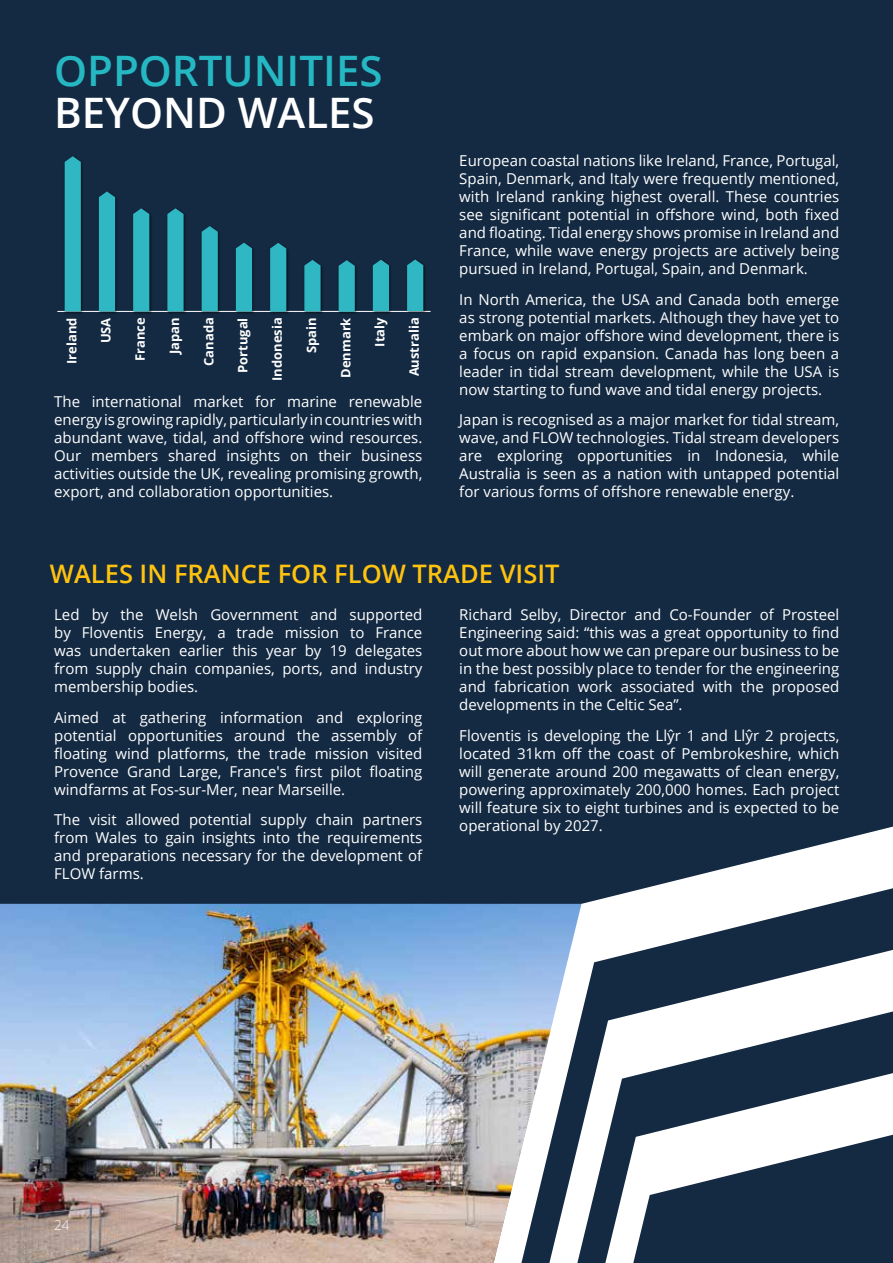
<style>
.page{position:relative;width:893px;height:1263px;background:#142a42}
.page>*{position:absolute;margin:0;border:0;box-sizing:border-box;transform-origin:0 0}
.t1{font:600 42px "Open Sans";color:#25b8c3}
.t2{font:600 42px "Open Sans";color:#fff}
.t3{font:600 25.5px "Open Sans";color:#ffc30f}
.t4{font:15px/18px "Open Sans";color:#fff;text-align:justify}
.t5{font:300 13.5px "Open Sans";color:#fff}
.t6{font:700 12.9px "Open Sans";color:#fff}
</style>
<div class="page">
<svg style="left:493px;top:827px;width:400px;height:123px"></svg>
<svg style="left:581px;top:950px;width:312px;height:298px"></svg>
<svg style="left:605px;top:1073px;width:288px;height:190px;fill:#fff"></svg>
<svg style="left:669px;top:1149px;width:224px;height:114px"></svg>
<hr style="left:57px;top:311px;width:374px;height:1px;background:#fff">
<img style="left:63px;top:162px;width:22px;height:152px">
<svg style="left:65px;top:156px;width:16px;height:155px;background:#2eb3be"></svg>
<img style="left:97px;top:198px;width:22px;height:116px">
<div style="left:99px;top:191px;width:16px;height:120px;background:#2fb8c3"></div>
<img style="left:131px;top:213px;width:22px;height:101px">
<svg style="left:133px;top:208px;width:16px;height:103px;background:#2db2bd"></svg>
<img style="left:200px;top:231px;width:22px;height:83px">
<svg style="left:202px;top:226px;width:16px;height:85px"></svg>
<img style="left:234px;top:242px;width:22px;height:72px">
<svg style="left:236px;top:243px;width:16px;height:68px"></svg>
<img style="left:303px;top:266px;width:21px;height:48px">
<svg style="left:304px;top:260px;width:17px;height:51px"></svg>
<img style="left:166px;top:214px;width:21px;height:100px">
<svg style="left:167px;top:208px;width:17px;height:103px;background:#2cacb7"></svg>
<img style="left:268px;top:248px;width:22px;height:66px">
<svg style="left:270px;top:243px;width:16px;height:69px"></svg>
<img style="left:405px;top:264px;width:22px;height:49px">
<svg style="left:407px;top:259px;width:16px;height:52px"></svg>
<img style="left:371px;top:265px;width:22px;height:49px">
<svg style="left:373px;top:260px;width:16px;height:51px"></svg>
<img style="left:337px;top:265px;width:22px;height:49px">
<svg style="left:339px;top:260px;width:16px;height:52px"></svg>
<img style="left:0;top:904px;width:581px;height:359px">
<h1 class="t1" style="left:54px;top:42px;width:330px">OPPORTUNITIES</h1>
<h1 class="t2" style="left:54px;top:84px;width:322px">BEYOND WALES</h1>
<p class="t6" style="left:63px;top:364px;width:48px;rotate:-90deg">Ireland</p>
<p class="t6" style="left:97px;top:343px;width:27px;rotate:-90deg">USA</p>
<p class="t6" style="left:131px;top:361px;width:45px;rotate:-90deg">France</p>
<p class="t6" style="left:165px;top:354px;width:38px;rotate:-90deg">Japan</p>
<p class="t6" style="left:200px;top:366px;width:50px;rotate:-90deg">Canada</p>
<p class="t6" style="left:234px;top:373px;width:57px;rotate:-90deg">Portugal</p>
<p class="t6" style="left:268px;top:381px;width:65px;rotate:-90deg">Indonesia</p>
<p class="t6" style="left:302px;top:353px;width:37px;rotate:-90deg">Spain</p>
<p class="t6" style="left:337px;top:378px;width:62px;rotate:-90deg">Denmark</p>
<p class="t6" style="left:371px;top:347px;width:31px;rotate:-90deg">Italy</p>
<p class="t6" style="left:405px;top:376px;width:60px;rotate:-90deg">Australia</p>
<p class="t4" style="left:54px;top:393px;width:370px">The international market for marine renewable energy is growing rapidly, particularly in countries with abundant wave, tidal, and offshore wind resources.<br>Our members shared insights on their business activities outside the UK, revealing promising growth, export, and collaboration opportunities.</p>
<p class="t4" style="left:459px;top:151px;width:381px">European coastal nations like Ireland, France, Portugal, Spain, Denmark, and Italy were frequently mentioned, with Ireland ranking highest overall. These countries see significant potential in offshore wind, both fixed and floating. Tidal energy shows promise in Ireland and France, while wave energy projects are actively being pursued in Ireland, Portugal, Spain, and Denmark.</p>
<p class="t4" style="left:459px;top:290px;width:381px">In North America, the USA and Canada both emerge as strong potential markets. Although they have yet to embark on major offshore wind development, there is a focus on rapid expansion. Canada has long been a leader in tidal stream development, while the USA is now starting to fund wave and tidal energy projects.</p>
<p class="t4" style="left:459px;top:411px;width:381px">Japan is recognised as a major market for tidal stream, wave, and FLOW technologies. Tidal stream developers are exploring opportunities in Indonesia, while Australia is seen as a nation with untapped potential for various forms of offshore renewable energy.</p>
<h2 class="t3" style="left:50px;top:556px;width:511px">WALES IN FRANCE FOR FLOW TRADE VISIT</h2>
<p class="t4" style="left:54px;top:605px;width:370px">Led by the Welsh Government and supported by Floventis Energy, a trade mission to France was undertaken earlier this year by 19 delegates from supply chain companies, ports, and industry membership bodies.</p>
<p class="t4" style="left:54px;top:708px;width:370px">Aimed at gathering information and exploring potential opportunities around the assembly of floating wind platforms, the trade mission visited Provence Grand Large, France's first pilot floating windfarms at Fos-sur-Mer, near Marseille.</p>
<p class="t4" style="left:54px;top:810px;width:370px">The visit allowed potential supply chain partners from Wales to gain insights into the requirements and preparations necessary for the development of FLOW farms.</p>
<p class="t4" style="left:459px;top:605px;width:382px">Richard Selby, Director and Co-Founder of Prosteel Engineering said: “this was a great opportunity to find out more about how we can prepare our business to be in the best possibly place to tender for the engineering and fabrication work associated with the proposed developments in the Celtic Sea”.</p>
<p class="t4" style="left:459px;top:726px;width:381px">Floventis is developing the Llŷr 1 and Llŷr 2 projects, located 31km off the coast of Pembrokeshire, which will generate around 200 megawatts of clean energy, powering approximately 200,000 homes. Each project will feature six to eight turbines and is expected to be operational by 2027.</p>
<p class="t5" style="left:54px;top:1215px;width:17px">24</p>
</div>
